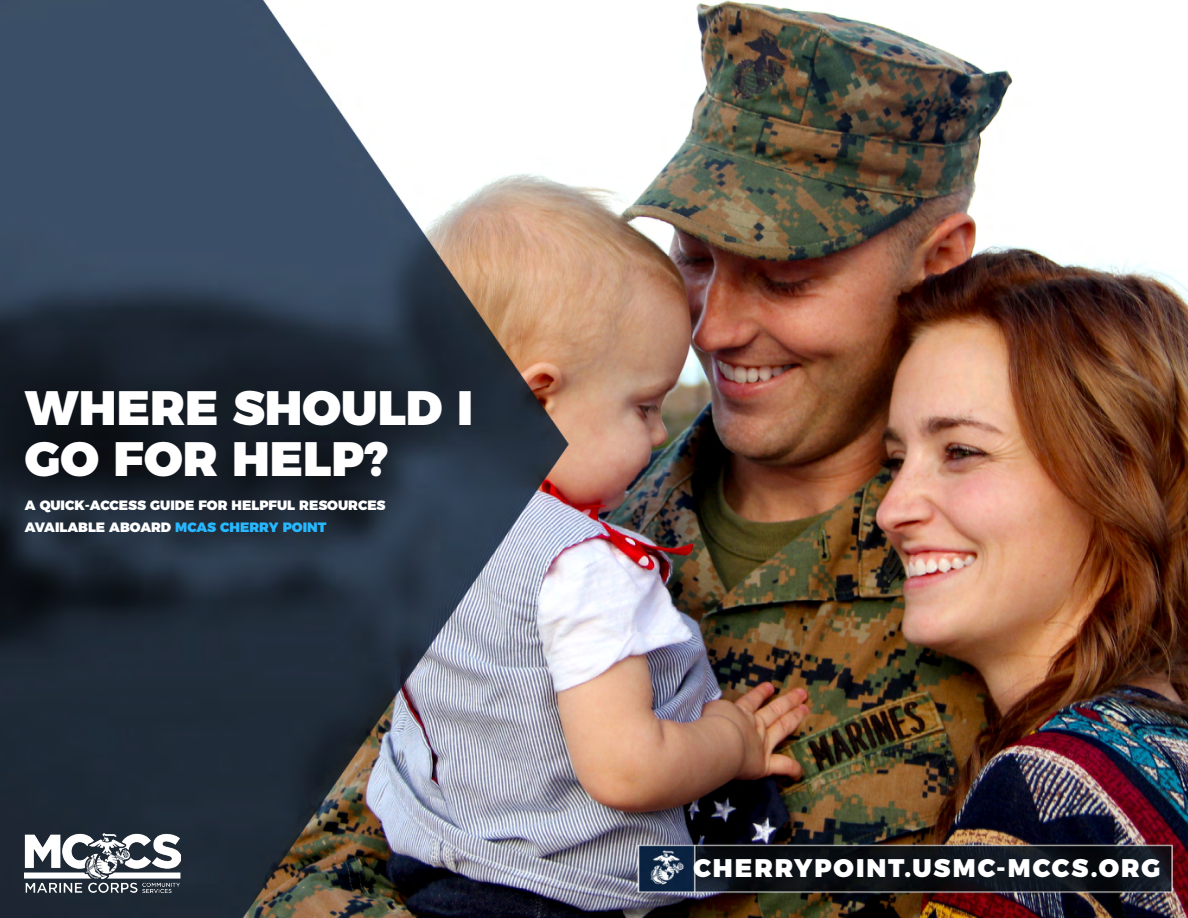
<style>
.page{position:relative;width:1188px;height:918px;background:#fff}
.page>*{position:absolute;margin:0;border:0;box-sizing:border-box;transform-origin:0 0}
.t1{font:900 48.3px/50.4px "Montserrat";color:#fff}
.t2{font:900 25.5px "Montserrat";letter-spacing:.08em;color:#fff}
.t3{font:900 13.5px/22.5px "Montserrat";color:#fff}
.s1{color:#28b8ff}
</style>
<div class="page">
<img style="left:0;top:0;width:1188px;height:918px">
<img style="left:25px;top:834px;width:155px;height:59px">
<h1 class="t1" style="left:25px;top:379px;width:450px">WHERE SHOULD I<br>GO FOR HELP?</h1>
<p class="t3" style="left:25px;top:493px;width:362px">A QUICK-ACCESS GUIDE FOR HELPFUL RESOURCES<br>AVAILABLE ABOARD <span class="s1">MCAS CHERRY POINT</span></p>
<h2 class="t2" style="left:693px;top:847px;width:468px">CHERRYPOINT.USMC-MCCS.ORG</h2>
</div>
